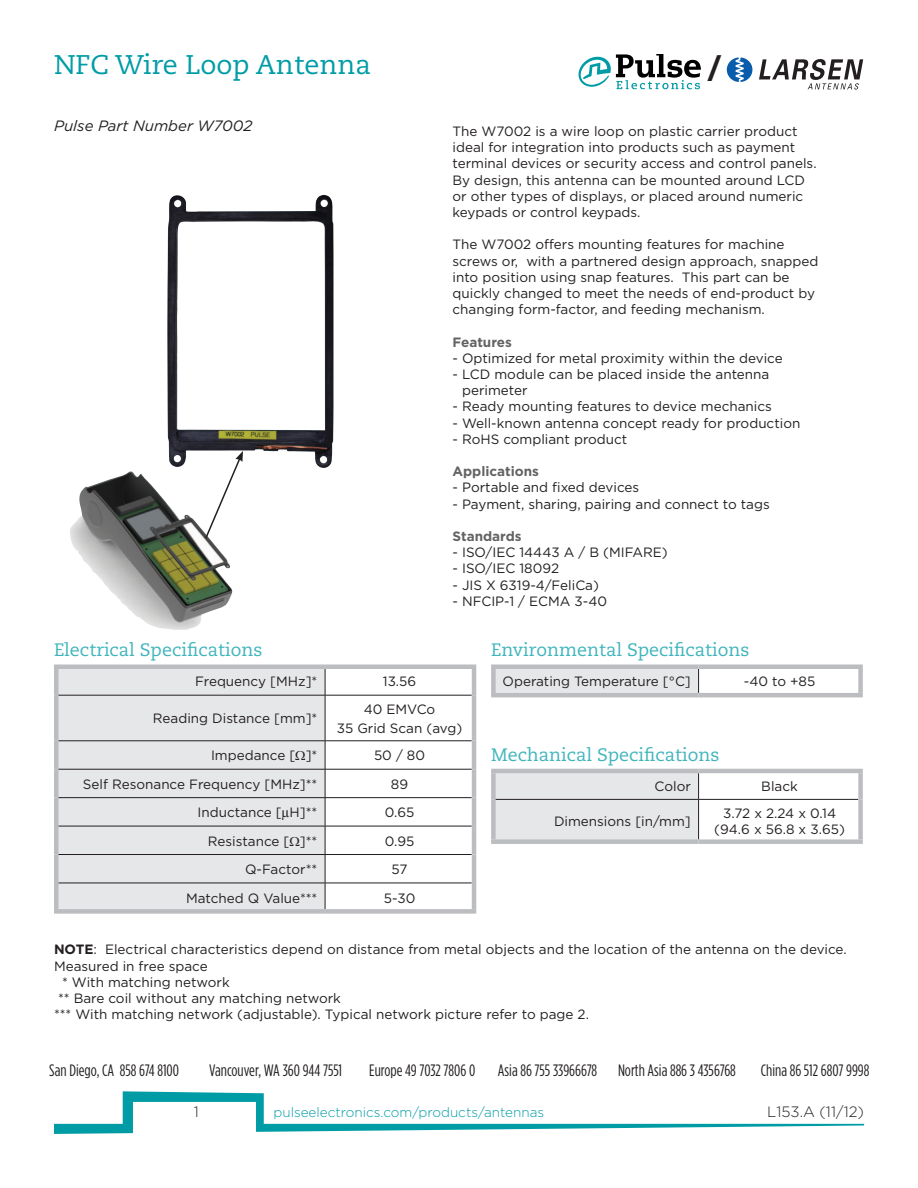
<style>
.page{position:relative;width:918px;height:1188px;background:#fff}
.page>*{position:absolute;margin:0;border:0;box-sizing:border-box;transform-origin:0 0}
.t1{font:700 36px "Univers";color:#231f20}
.t2{font:27px "Caecilia";color:#009ca6}
.t3{font:18px "Caecilia";color:#40b5bc}
.t4{font:16.5px "Gotham Condensed";color:#231f20}
.t5{font:italic 15px "Gotham";color:#231f20}
.t6{font:300 15px "Gotham";color:#231f20}
.t7{font:13.5px/16.2px "Gotham";color:#231f20}
.t8{font:300 13.5px "Gotham";color:#009ca6}
.t9{font:700 13.5px "Gotham";color:#636366}
.s1{font-weight:700}
</style>
<div class="page">
<svg style="left:54px;top:1091px;width:810px;height:43px"></svg>
<svg style="left:578px;top:54px;width:123px;height:35px"></svg>
<div style="left:727px;top:57px;width:25px;height:25px;background:#095cac;border-radius:50%"></div>
<svg style="left:759px;top:59px;width:104px;height:31px"></svg>
<svg style="left:735px;top:57px;width:9px;height:25px"></svg>
<div style="left:493px;top:667px;width:206px;height:28px;background:#e6e7e9"></div>
<div style="left:491px;top:669px;width:5px;height:24px;background:#bcbdc0"></div>
<svg style="left:698px;top:669px;width:1px;height:24px"></svg>
<hr style="left:491px;top:693px;width:208px;height:4px;background:#bcbdc0">
<hr style="left:699px;top:693px;width:164px;height:4px;background:#bcbdc0">
<div style="left:858px;top:669px;width:5px;height:24px;background:#bcbdc0"></div>
<hr style="left:491px;top:665px;width:208px;height:4px;background:#bcbdc0">
<hr style="left:699px;top:665px;width:164px;height:4px;background:#bcbdc0">
<div style="left:491px;top:773px;width:5px;height:26px;background:#bcbdc0"></div>
<div style="left:491px;top:799px;width:5px;height:40px;background:#bcbdc0"></div>
<svg style="left:493px;top:773px;width:365px;height:66px"></svg>
<hr style="left:496px;top:799px;width:203px;height:1px;background:#231f20">
<hr style="left:699px;top:799px;width:159px;height:1px;background:#231f20">
<hr style="left:698px;top:800px;width:1px;height:39px;background:#231f20">
<div style="left:858px;top:773px;width:5px;height:26px;background:#bcbdc0"></div>
<div style="left:858px;top:799px;width:5px;height:40px;background:#bcbdc0"></div>
<div style="left:491px;top:839px;width:208px;height:5px;background:#bcbdc0"></div>
<div style="left:699px;top:839px;width:164px;height:5px;background:#bcbdc0"></div>
<hr style="left:491px;top:769px;width:208px;height:4px;background:#bcbdc0">
<hr style="left:699px;top:769px;width:164px;height:4px;background:#bcbdc0">
<div style="left:58px;top:669px;width:267px;height:240px;background:#e6e7e9"></div>
<hr style="left:54px;top:669px;width:4px;height:26px;background:#bcbdc0">
<hr style="left:54px;top:695px;width:4px;height:46px;background:#bcbdc0">
<hr style="left:54px;top:741px;width:4px;height:28px;background:#bcbdc0">
<hr style="left:54px;top:769px;width:4px;height:29px;background:#bcbdc0">
<hr style="left:54px;top:798px;width:4px;height:28px;background:#bcbdc0">
<hr style="left:54px;top:826px;width:4px;height:29px;background:#bcbdc0">
<hr style="left:54px;top:855px;width:4px;height:28px;background:#bcbdc0">
<hr style="left:54px;top:883px;width:4px;height:26px;background:#bcbdc0">
<hr style="left:58px;top:695px;width:267px;height:1px;background:#231f20">
<hr style="left:58px;top:741px;width:267px;height:1px;background:#231f20">
<hr style="left:58px;top:769px;width:267px;height:1px;background:#231f20">
<hr style="left:58px;top:797px;width:267px;height:1px;background:#231f20">
<hr style="left:58px;top:826px;width:267px;height:1px;background:#231f20">
<hr style="left:58px;top:854px;width:267px;height:1px;background:#231f20">
<hr style="left:58px;top:883px;width:267px;height:1px;background:#231f20">
<svg style="left:325px;top:669px;width:147px;height:240px"></svg>
<hr style="left:472px;top:669px;width:4px;height:26px;background:#bcbdc0">
<hr style="left:472px;top:695px;width:4px;height:46px;background:#bcbdc0">
<hr style="left:472px;top:741px;width:4px;height:28px;background:#bcbdc0">
<hr style="left:472px;top:769px;width:4px;height:29px;background:#bcbdc0">
<hr style="left:472px;top:798px;width:4px;height:28px;background:#bcbdc0">
<hr style="left:472px;top:826px;width:4px;height:29px;background:#bcbdc0">
<hr style="left:472px;top:855px;width:4px;height:28px;background:#bcbdc0">
<hr style="left:472px;top:883px;width:4px;height:26px;background:#bcbdc0">
<div style="left:54px;top:909px;width:271px;height:5px;background:#bcbdc0"></div>
<div style="left:325px;top:909px;width:151px;height:5px;background:#bcbdc0"></div>
<hr style="left:54px;top:665px;width:271px;height:4px;background:#bcbdc0">
<hr style="left:325px;top:665px;width:151px;height:4px;background:#bcbdc0">
<img style="left:167px;top:195px;width:167px;height:273px">
<img style="left:70px;top:471px;width:163px;height:159px">
<svg style="left:204px;top:451px;width:39px;height:89px"></svg>
<svg style="left:296px;top:751px;width:9px;height:9px"></svg>
<svg style="left:282px;top:811px;width:8px;height:9px"></svg>
<svg style="left:290px;top:836px;width:10px;height:10px"></svg>
<p class="t2" style="left:54px;top:49px;width:319px">NFC Wire Loop Antenna</p>
<p class="t5" style="left:54px;top:116px;width:200px">Pulse Part Number W7002</p>
<p class="t1" style="left:706px;top:47px;width:17px">/</p>
<p class="t7" style="left:453px;top:123px;width:366px">The W7002 is a wire loop on plastic carrier product ideal for integration into products such as payment terminal devices or security access and control panels.</p>
<p class="t7" style="left:453px;top:172px;width:354px">By design, this antenna can be mounted around LCD or other types of displays, or placed around numeric keypads or control keypads.</p>
<p class="t7" style="left:453px;top:236px;width:368px">The W7002 offers mounting features for machine screws or, with a partnered design approach, snapped into position using snap features. This part can be quickly changed to meet the needs of end-product by changing form-factor, and feeding mechanism.</p>
<p class="t9" style="left:453px;top:333px;width:61px">Features</p>
<p class="t7" style="left:453px;top:350px;width:332px">- Optimized for metal proximity within the device</p>
<p class="t7" style="left:462px;top:366px;width:309px;text-indent:-10px">- LCD module can be placed inside the antenna perimeter</p>
<p class="t7" style="left:453px;top:398px;width:321px">- Ready mounting features to device mechanics</p>
<p class="t7" style="left:453px;top:415px;width:349px">- Well-known antenna concept ready for production</p>
<p class="t7" style="left:453px;top:431px;width:176px">- RoHS compliant product</p>
<p class="t9" style="left:453px;top:463px;width:88px">Applications</p>
<p class="t7" style="left:453px;top:479px;width:188px">- Portable and fixed devices</p>
<p class="t7" style="left:453px;top:496px;width:319px">- Payment, sharing, pairing and connect to tags</p>
<p class="t9" style="left:453px;top:527px;width:71px">Standards</p>
<p class="t7" style="left:453px;top:544px;width:217px">- ISO/IEC 14443 A / B (MIFARE)</p>
<p class="t7" style="left:453px;top:560px;width:108px">- ISO/IEC 18092</p>
<p class="t7" style="left:453px;top:577px;width:148px">- JIS X 6319-4/FeliCa)</p>
<p class="t7" style="left:453px;top:593px;width:156px">- NFCIP-1 / ECMA 3-40</p>
<p class="t3" style="left:491px;top:639px;width:260px">Environmental Specifications</p>
<p class="t7" style="left:503px;top:673px;width:190px">Operating Temperature [°C]</p>
<p class="t7" style="left:744px;top:673px;width:73px">-40 to +85</p>
<p class="t3" style="left:54px;top:639px;width:210px">Electrical Specifications</p>
<p class="t7" style="left:195px;top:673px;width:124px">Frequency [MHz]*</p>
<p class="t7" style="left:383px;top:673px;width:35px">13.56</p>
<p class="t7" style="left:153px;top:710px;width:166px">Reading Distance [mm]*</p>
<p class="t7" style="left:364px;top:700px;width:73px">40 EMVCo</p>
<p class="t7" style="left:337px;top:720px;width:127px">35 Grid Scan (avg)</p>
<p class="t7" style="left:211px;top:747px;width:108px">Impedance [ ]*</p>
<p class="t7" style="left:374px;top:747px;width:53px">50 / 80</p>
<p class="t7" style="left:83px;top:776px;width:236px">Self Resonance Frequency [MHz]**</p>
<p class="t7" style="left:391px;top:776px;width:19px">89</p>
<p class="t7" style="left:198px;top:804px;width:121px">Inductance [ H]**</p>
<p class="t7" style="left:385px;top:804px;width:31px">0.65</p>
<p class="t7" style="left:208px;top:833px;width:111px">Resistance [ ]**</p>
<p class="t7" style="left:385px;top:833px;width:31px">0.95</p>
<p class="t7" style="left:245px;top:861px;width:74px">Q-Factor**</p>
<p class="t7" style="left:392px;top:861px;width:17px">57</p>
<p class="t7" style="left:186px;top:889px;width:133px">Matched Q Value***</p>
<p class="t7" style="left:384px;top:889px;width:33px">5-30</p>
<p class="t3" style="left:491px;top:745px;width:230px">Mechanical Specifications</p>
<p class="t7" style="left:655px;top:777px;width:38px">Color</p>
<p class="t7" style="left:761px;top:777px;width:38px">Black</p>
<p class="t7" style="left:554px;top:813px;width:138px">Dimensions [in/mm]</p>
<p class="t7" style="left:723px;top:805px;width:115px">3.72 x 2.24 x 0.14</p>
<p class="t7" style="left:714px;top:821px;width:132px">(94.6 x 56.8 x 3.65)</p>
<p class="t7" style="left:54px;top:941px;width:794px"><span class="s1">NOTE</span>: Electrical characteristics depend on distance from metal objects and the location of the antenna on the device.</p>
<p class="t7" style="left:54px;top:957px;width:155px">Measured in free space</p>
<p class="t7" style="left:62px;top:974px;width:169px">* With matching network</p>
<p class="t7" style="left:58px;top:990px;width:284px">** Bare coil without any matching network</p>
<p class="t7" style="left:54px;top:1006px;width:537px">*** With matching network (adjustable). Typical network picture refer to page 2.</p>
<p class="t4" style="left:49px;top:1061px;width:131px">San Diego, CA 858 674 8100</p>
<p class="t4" style="left:209px;top:1061px;width:134px">Vancouver, WA 360 944 7551</p>
<p class="t4" style="left:369px;top:1061px;width:107px">Europe 49 7032 7806 0</p>
<p class="t4" style="left:498px;top:1061px;width:101px">Asia 86 755 33966678</p>
<p class="t4" style="left:618px;top:1061px;width:119px">North Asia 886 3 4356768</p>
<p class="t4" style="left:761px;top:1061px;width:110px">China 86 512 6807 9998</p>
<p class="t6" style="left:194px;top:1103px;width:7px">1</p>
<p class="t8" style="left:274px;top:1104px;width:272px">pulseelectronics.com/products/antennas</p>
<p class="t6" style="left:767px;top:1103px;width:98px">L153.A (11/12)</p>
</div>
